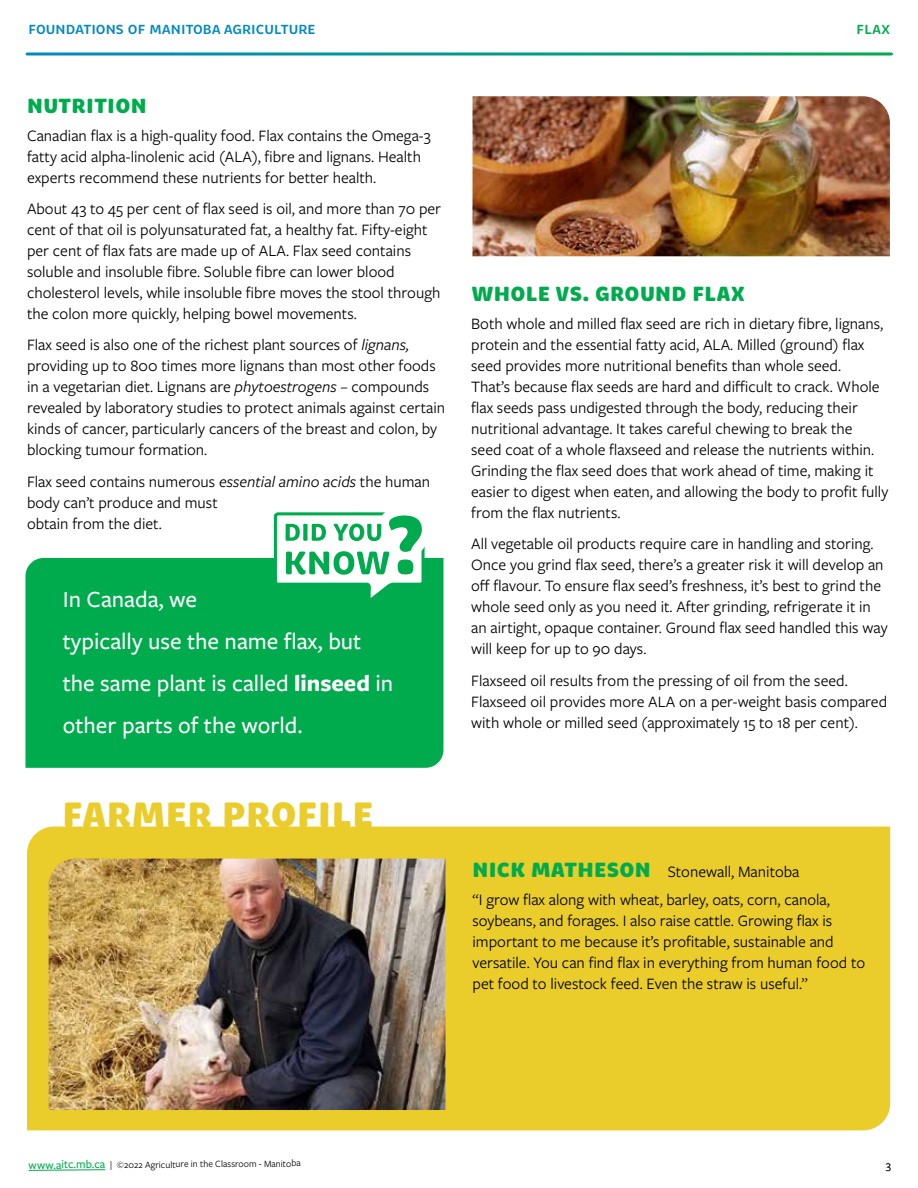
<style>
.page{position:relative;width:918px;height:1188px;background:#fff}
.page>*{position:absolute;margin:0;border:0;box-sizing:border-box;transform-origin:0 0}
.t1{font:900 36px "Brevia";letter-spacing:.015em;color:#eacc2a}
.t2{font:500 24px/42px "Freight Sans Pro";color:#fff}
.t3{font:900 21px "Brevia";letter-spacing:.015em;color:#00ab4e}
.t4{font:16.5px/21px "Freight Sans Pro";color:#000}
.t5{font:600 13.5px "Brevia";color:#0089c0}
.t6{font:600 13.5px "Brevia";color:#00ab4e}
.t7{font:500 12px "Freight Sans Pro";color:#000}
.t8{font:9.9px "Freight Sans Pro";letter-spacing:-.01em;color:#000}
.s1{font-style:italic}
.s2{font-weight:700}
.s3{font-family:"Brevia";font-weight:900;font-size:21px;color:#00ab4e}
.s4{font-weight:500;font-size:12px;color:#00ab4e}
</style>
<div class="page">
<svg style="left:28px;top:1169px;width:78px;height:2px"></svg>
<svg style="left:27px;top:52px;width:865px;height:4px"></svg>
<div style="left:27px;top:827px;width:863px;height:303px;background:#eacc2a"></div>
<img style="left:49px;top:859px;width:397px;height:251px">
<div style="left:26px;top:558px;width:418px;height:210px;background:#00ab4e"></div>
<svg style="left:272px;top:514px;width:154px;height:395px"></svg>
<svg style="left:275px;top:512px;width:149px;height:88px"></svg>
<img style="left:473px;top:96px;width:417px;height:160px">
<p class="t5" style="left:29px;top:21px;width:289px">FOUNDATIONS OF MANITOBA AGRICULTURE</p>
<p class="t6" style="left:857px;top:21px;width:35px">FLAX</p>
<p class="t3" style="left:27px;top:93px;width:121px">NUTRITION</p>
<p class="t4" style="left:27px;top:124px;width:405px">Canadian flax is a high-quality food. Flax contains the Omega-3 fatty acid alpha-linolenic acid (ALA), fibre and lignans. Health experts recommend these nutrients for better health.</p>
<p class="t4" style="left:27px;top:198px;width:416px">About 43 to 45 per cent of flax seed is oil, and more than 70 per cent of that oil is polyunsaturated fat, a healthy fat. Fifty-eight per cent of flax fats are made up of ALA. Flax seed contains soluble and insoluble fibre. Soluble fibre can lower blood cholesterol levels, while insoluble fibre moves the stool through the colon more quickly, helping bowel movements.</p>
<p class="t4" style="left:27px;top:334px;width:420px">Flax seed is also one of the richest plant sources of <span class="s1">lignans, </span>providing up to 800 times more lignans than most other foods in a vegetarian diet. Lignans are <span class="s1">phytoestrogens</span> – compounds revealed by laboratory studies to protect animals against certain kinds of cancer, particularly cancers of the breast and colon, by blocking tumour formation.</p>
<p class="t4" style="left:27px;top:470px;width:405px">Flax seed contains numerous <span class="s1">essential amino acids</span> the human body can’t produce and must<br>obtain from the diet.</p>
<h2 class="t2" style="left:63px;top:577px;width:332px">In Canada, we<br>typically use the name flax, but the same plant is called <span class="s2">linseed</span> in other parts of the world.</h2>
<h1 class="t1" style="left:62px;top:792px;width:313px">FARMER PROFILE</h1>
<p class="t3" style="left:471px;top:281px;width:275px">WHOLE VS. GROUND FLAX</p>
<p class="t4" style="left:471px;top:312px;width:419px">Both whole and milled flax seed are rich in dietary fibre, lignans, protein and the essential fatty acid, ALA. Milled (ground) flax seed provides more nutritional benefits than whole seed.<br>That’s because flax seeds are hard and difficult to crack. Whole flax seeds pass undigested through the body, reducing their nutritional advantage. It takes careful chewing to break the<br>seed coat of a whole flaxseed and release the nutrients within.<br>Grinding the flax seed does that work ahead of time, making it easier to digest when eaten, and allowing the body to profit fully from the flax nutrients.</p>
<p class="t4" style="left:471px;top:533px;width:418px">All vegetable oil products require care in handling and storing.<br>Once you grind flax seed, there’s a greater risk it will develop an off flavour. To ensure flax seed’s freshness, it’s best to grind the whole seed only as you need it. After grinding, refrigerate it in an airtight, opaque container. Ground flax seed handled this way will keep for up to 90 days.</p>
<p class="t4" style="left:471px;top:669px;width:418px">Flaxseed oil results from the pressing of oil from the seed.<br>Flaxseed oil provides more ALA on a per-weight basis compared with whole or milled seed (approximately 15 to 18 per cent).</p>
<p class="t4" style="left:473px;top:857px;width:359px;line-height:27.8px"><span class="s3">NICK MATHESON</span> Stonewall, Manitoba<br>“I grow flax along with wheat, barley, oats, corn, canola,</p>
<p class="t4" style="left:473px;top:909px;width:394px">soybeans, and forages. I also raise cattle. Growing flax is important to me because it’s profitable, sustainable and versatile. You can find flax in everything from human food to pet food to livestock feed. Even the straw is useful.”</p>
<p class="t8" style="left:29px;top:1157px;width:274px"><span class="s4">www.aitc.mb.ca</span> | ©2022 Agriculture in the Classroom - Manitoba</p>
<p class="t7" style="left:886px;top:1157px;width:7px">3</p>
</div>
